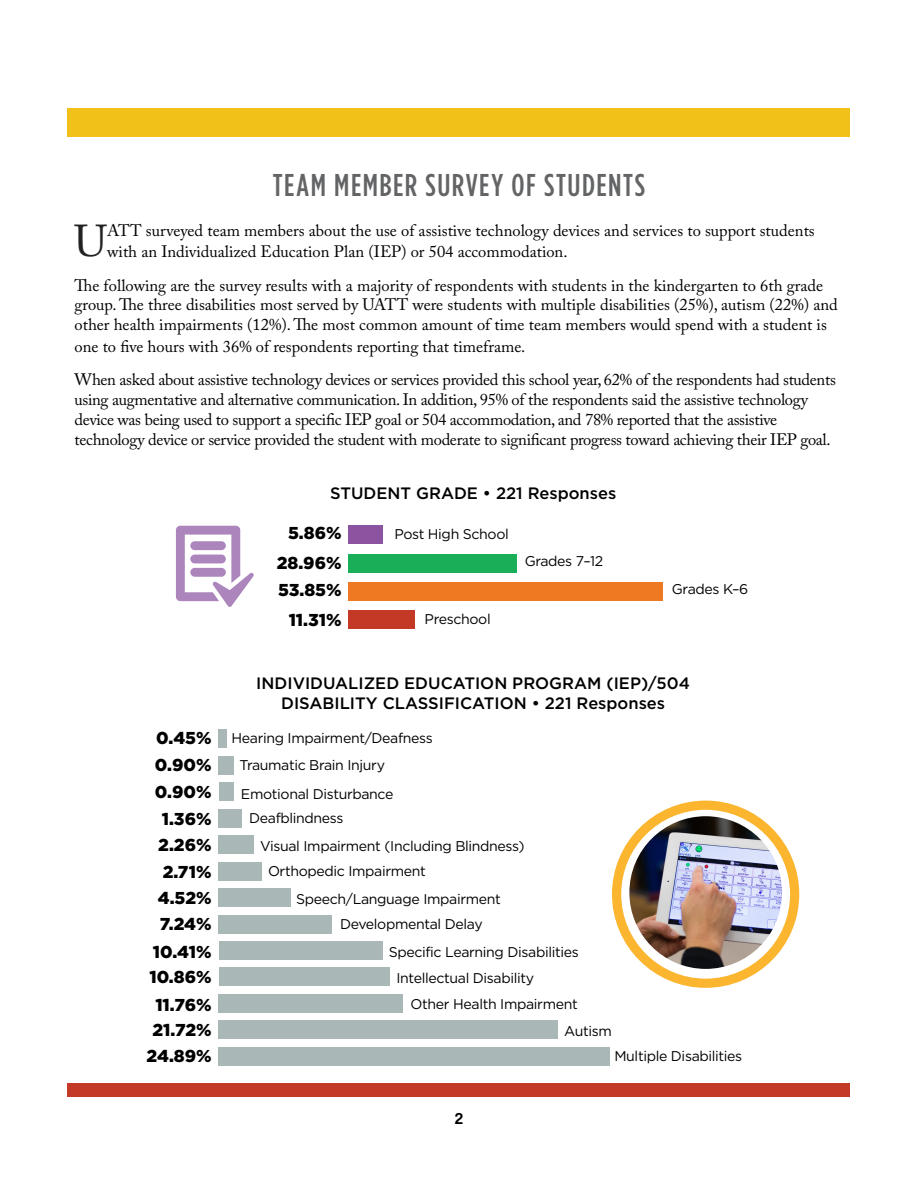
<style>
.page{position:relative;width:918px;height:1188px;background:#fff}
.page>*{position:absolute;margin:0;border:0;box-sizing:border-box;transform-origin:0 0}
.t1{font:44.4px "Adobe Caslon Pro";color:#222}
.t2{font:500 condensed 31.5px "Gotham HTF";letter-spacing:.05em;color:#636466}
.t3{font:900 17.25px "Gotham HTF";color:#000}
.t4{font:16.5px/19.8px "Adobe Caslon Pro";letter-spacing:-.005em;color:#000}
.t5{font:500 16.5px "Gotham HTF";color:#000}
.t6{font:16.5px "Coolvetica Rg";color:#000}
.t7{font:14.1px "Gotham HTF";letter-spacing:-.025em;color:#000}
</style>
<div class="page">
<div style="left:68px;top:1083px;width:782px;height:14px;background:#c33925"></div>
<div style="left:68px;top:108px;width:782px;height:28px;background:#f1c11a"></div>
<div style="left:349px;top:610px;width:66px;height:19px;background:#c33925"></div>
<div style="left:349px;top:582px;width:314px;height:18px;background:#ef7823"></div>
<div style="left:349px;top:554px;width:168px;height:18px;background:#19af58"></div>
<div style="left:349px;top:526px;width:34px;height:18px;background:#8c53a1"></div>
<div style="left:219px;top:809px;width:23px;height:18px;background:#a9b7b7"></div>
<div style="left:219px;top:783px;width:14px;height:18px;background:#a9b7b7"></div>
<div style="left:219px;top:756px;width:15px;height:18px;background:#a9b7b7"></div>
<div style="left:219px;top:730px;width:8px;height:18px;background:#a9b7b7"></div>
<div style="left:219px;top:836px;width:35px;height:18px;background:#a9b7b7"></div>
<div style="left:219px;top:862px;width:43px;height:18px;background:#a9b7b7"></div>
<div style="left:219px;top:888px;width:72px;height:19px;background:#a9b7b7"></div>
<div style="left:219px;top:915px;width:113px;height:18px;background:#a9b7b7"></div>
<div style="left:219px;top:941px;width:164px;height:19px;background:#a9b7b7"></div>
<div style="left:219px;top:968px;width:171px;height:18px;background:#a9b7b7"></div>
<div style="left:219px;top:994px;width:184px;height:18px;background:#a9b7b7"></div>
<div style="left:219px;top:1021px;width:339px;height:18px;background:#a9b7b7"></div>
<div style="left:219px;top:1047px;width:391px;height:18px;background:#a9b7b7"></div>
<div style="left:612px;top:801px;width:187px;height:187px;border:9px solid #fbb52f;border-radius:50%"></div>
<img style="left:629px;top:816px;width:153px;height:153px;border-radius:76px">
<svg style="left:176px;top:526px;width:78px;height:81px"></svg>
<div style="left:190px;top:541px;width:36px;height:9px;background:#ab85bc;border-radius:4px"></div>
<div style="left:190px;top:555px;width:36px;height:8px;background:#ab85bc;border-radius:4px"></div>
<div style="left:190px;top:568px;width:36px;height:9px;background:#ab85bc;border-radius:4px"></div>
<p class="t2" style="left:273px;top:167px;width:374px">TEAM MEMBER SURVEY OF STUDENTS</p>
<p class="t1" style="left:74px;top:214px;width:35px">U</p>
<p class="t4" style="left:107px;top:219px;width:709px;line-height:21.6px">ATT surveyed team members about the use of assistive technology devices and services to support students with an Individualized Education Plan (IEP) or 504 accommodation.</p>
<p class="t4" style="left:75px;top:275px;width:765px">The following are the survey results with a majority of respondents with students in the kindergarten to 6th grade group. The three disabilities most served by UATT were students with multiple disabilities (25%), autism (22%) and other health impairments (12%). The most common amount of time team members would spend with a student is</p>
<p class="t4" style="left:75px;top:336px;width:452px">one to five hours with 36% of respondents reporting that timeframe.</p>
<p class="t4" style="left:75px;top:370px;width:763px">When asked about assistive technology devices or services provided this school year, 62% of the respondents had students using augmentative and alternative communication. In addition, 95% of the respondents said the assistive technology device was being used to support a specific IEP goal or 504 accommodation, and 78% reported that the assistive technology device or service provided the student with moderate to significant progress toward achieving their IEP goal.</p>
<p class="t5" style="left:330px;top:484px;width:288px">STUDENT GRADE • 221 Responses</p>
<p class="t3" style="left:288px;top:523px;width:55px">5.86%</p>
<p class="t3" style="left:277px;top:553px;width:66px">28.96%</p>
<p class="t3" style="left:278px;top:580px;width:65px">53.85%</p>
<p class="t3" style="left:289px;top:610px;width:54px">11.31%</p>
<p class="t7" style="left:394px;top:526px;width:116px">Post High School</p>
<p class="t7" style="left:525px;top:553px;width:80px">Grades 7–12</p>
<p class="t7" style="left:425px;top:611px;width:68px">Preschool</p>
<p class="t7" style="left:672px;top:582px;width:78px">Grades K–6</p>
<p class="t3" style="left:156px;top:727px;width:57px">0.45%</p>
<p class="t3" style="left:155px;top:755px;width:58px">0.90%</p>
<p class="t3" style="left:155px;top:782px;width:58px">0.90%</p>
<p class="t3" style="left:162px;top:809px;width:51px">1.36%</p>
<p class="t3" style="left:158px;top:835px;width:55px">2.26%</p>
<p class="t3" style="left:163px;top:862px;width:50px">2.71%</p>
<p class="t3" style="left:158px;top:888px;width:55px">4.52%</p>
<p class="t3" style="left:160px;top:914px;width:53px">7.24%</p>
<p class="t3" style="left:153px;top:942px;width:60px">10.41%</p>
<p class="t3" style="left:149px;top:967px;width:64px">10.86%</p>
<p class="t3" style="left:155px;top:995px;width:58px">11.76%</p>
<p class="t3" style="left:152px;top:1020px;width:61px">21.72%</p>
<p class="t3" style="left:147px;top:1046px;width:66px">24.89%</p>
<p class="t5" style="left:256px;top:674px;width:435px">INDIVIDUALIZED EDUCATION PROGRAM (IEP)/504</p>
<p class="t5" style="left:281px;top:693px;width:385px">DISABILITY CLASSIFICATION • 221 Responses</p>
<p class="t7" style="left:231px;top:730px;width:203px">Hearing Impairment/Deafness</p>
<p class="t7" style="left:240px;top:757px;width:147px">Traumatic Brain Injury</p>
<p class="t7" style="left:241px;top:786px;width:154px">Emotional Disturbance</p>
<p class="t7" style="left:249px;top:811px;width:96px">Deafblindness</p>
<p class="t7" style="left:260px;top:838px;width:266px">Visual Impairment (Including Blindness)</p>
<p class="t7" style="left:268px;top:863px;width:159px">Orthopedic Impairment</p>
<p class="t7" style="left:296px;top:891px;width:206px">Speech/Language Impairment</p>
<p class="t7" style="left:340px;top:916px;width:144px">Developmental Delay</p>
<p class="t7" style="left:389px;top:944px;width:192px">Specific Learning Disabilities</p>
<p class="t7" style="left:397px;top:970px;width:139px">Intellectual Disability</p>
<p class="t7" style="left:411px;top:997px;width:169px">Other Health Impairment</p>
<p class="t7" style="left:564px;top:1023px;width:49px">Autism</p>
<p class="t6" style="left:455px;top:1109px;width:9px">2</p>
<p class="t7" style="left:614px;top:1048px;width:129px">Multiple Disabilities</p>
</div>
